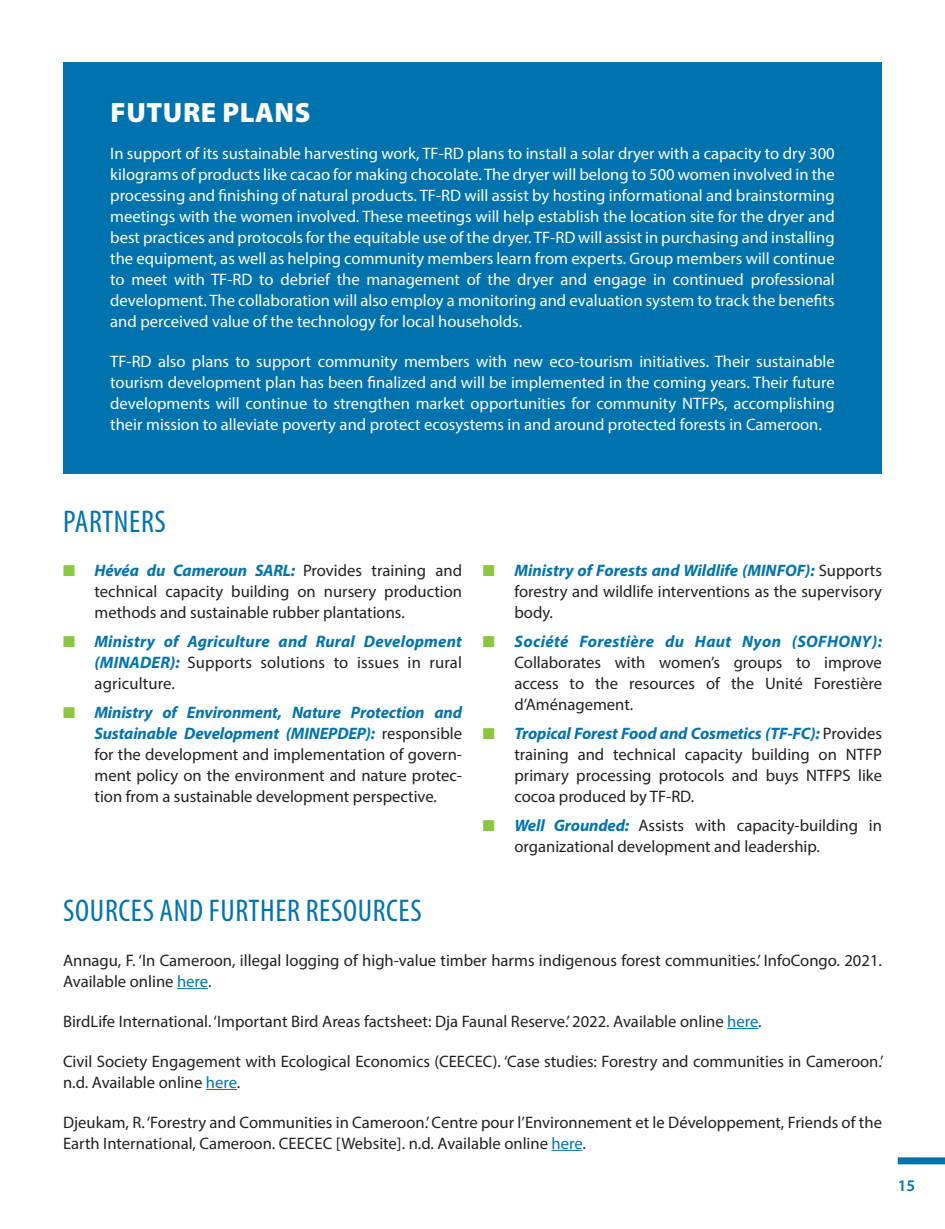
<style>
.page{position:relative;width:945px;height:1229px;background:#fff}
.page>*{position:absolute;margin:0;border:0;box-sizing:border-box;transform-origin:0 0}
.Small_Header{font:condensed 31.5px "Myriad Pro";letter-spacing:.02em;color:#0073ae}
.Future_Plans_header{font:900 28px "Myriad Pro";letter-spacing:.02em;color:#fff}
.Body_Text{font:16.62px/21px "Myriad Pro";color:#231f20;text-align:justify}
.Future_Plans_Paragraph{font:16.62px/21px "Myriad Pro";color:#fff;text-align:justify}
.t1{font:italic 700 16.62px/21px "Myriad Pro";letter-spacing:.01em;color:#0073ae;text-align:justify}
.t2{font:600 16.1px "Myriad Pro";color:#0073ae}
.s1{color:#8bc63e}
.s2{font-weight:700;font-style:italic;color:#0073ae}
.s3{font-weight:400;font-style:normal;color:#231f20}
.s4{color:#0073ae}
</style>
<div class="page">
<div style="left:898px;top:1157px;width:47px;height:7px;background:#0073ae"></div>
<div style="left:63px;top:62px;width:819px;height:91px;background:#0073ae"></div>
<div style="left:63px;top:115px;width:819px;height:256px;background:#0073ae"></div>
<div style="left:63px;top:323px;width:819px;height:151px;background:#0073ae"></div>
<hr style="left:177px;top:988px;width:31px;height:1px;background:#0073ae">
<hr style="left:727px;top:1028px;width:31px;height:1px;background:#0073ae">
<hr style="left:206px;top:1089px;width:31px;height:1px;background:#0073ae">
<hr style="left:552px;top:1149px;width:31px;height:1px;background:#0073ae">
<p class="Future_Plans_header" style="left:111px;top:97px;width:202px">FUTURE PLANS</p>
<p class="Future_Plans_Paragraph" style="left:110px;top:143px;width:726px">In support of its sustainable harvesting work, TF-RD plans to install a solar dryer with a capacity to dry 300 kilograms of products like cacao for making chocolate. The dryer will belong to 500 women involved in the processing and finishing of natural products. TF-RD will assist by hosting informational and brainstorming meetings with the women involved. These meetings will help establish the location site for the dryer and best practices and protocols for the equitable use of the dryer. TF-RD will assist in purchasing and installing the equipment, as well as helping community members learn from experts. Group members will continue to meet with TF-RD to debrief the management of the dryer and engage in continued professional development. The collaboration will also employ a monitoring and evaluation system to track the benefits and perceived value of the technology for local households.</p>
<p class="Future_Plans_Paragraph" style="left:110px;top:351px;width:726px">TF-RD also plans to support community members with new eco-tourism initiatives. Their sustainable tourism development plan has been finalized and will be implemented in the coming years. Their future developments will continue to strengthen market opportunities for community NTFPs, accomplishing their mission to alleviate poverty and protect ecosystems in and around protected forests in Cameroon.</p>
<p class="Small_Header" style="left:63px;top:502px;width:104px">PARTNERS</p>
<p class="Body_Text" style="left:94px;top:560px;width:369px;text-indent:-32px"><span class="s1">■</span> <span class="s2">Hévéa du Cameroun SARL:</span> Provides training and technical capacity building on nursery production methods and sustainable rubber plantations.</p>
<p class="t1" style="left:94px;top:630px;width:369px;text-indent:-32px"><span class="s1">■</span> Ministry of Agriculture and Rural Development (MINADER): <span class="s3">Supports solutions to issues in rural agriculture.</span></p>
<p class="Body_Text" style="left:94px;top:701px;width:369px;text-indent:-32px"><span class="s1">■</span> <span class="s2">Ministry of Environment, Nature Protection and Sustainable Development (MINEPDEP):</span> responsible for the development and implementation of govern&shy;ment policy on the environment and nature protec&shy;tion from a sustainable development perspective.</p>
<p class="Body_Text" style="left:514px;top:560px;width:369px;text-indent:-32px"><span class="s1">■</span> <span class="s2">Ministry of Forests and Wildlife (MINFOF):</span> Supports forestry and wildlife interventions as the supervisory body.</p>
<p class="Body_Text" style="left:514px;top:631px;width:369px;text-indent:-32px"><span class="s1">■</span> <span class="s2">Société Forestière du Haut Nyon (SOFHONY):<br></span>Collaborates with women’s groups to improve access to the resources of the Unité Forestière d’Aménagement.</p>
<p class="Body_Text" style="left:514px;top:722px;width:369px;text-indent:-32px"><span class="s1">■</span> <span class="s2">Tropical Forest Food and Cosmetics (TF-FC):</span> Provides training and technical capacity building on NTFP primary processing protocols and buys NTFPS like cocoa produced by TF-RD.</p>
<p class="Body_Text" style="left:514px;top:814px;width:369px;text-indent:-32px"><span class="s1">■</span> <span class="s2">Well Grounded:</span> Assists with capacity-building in organizational development and leadership.</p>
<p class="Small_Header" style="left:63px;top:891px;width:360px">SOURCES AND FURTHER RESOURCES</p>
<p class="Body_Text" style="left:63px;top:949px;width:821px">Annagu, F. ‘In Cameroon, illegal logging of high-value timber harms indigenous forest communities.’ InfoCongo. 2021.<br>Available online <span class="s4">here</span>.</p>
<p class="Body_Text" style="left:63px;top:1010px;width:700px">BirdLife International. ‘Important Bird Areas factsheet: Dja Faunal Reserve.’ 2022. Available online <span class="s4">here</span>.</p>
<p class="Body_Text" style="left:63px;top:1050px;width:822px">Civil Society Engagement with Ecological Economics (CEECEC). ‘Case studies: Forestry and communities in Cameroon.’ n.d. Available online <span class="s4">here</span>.</p>
<p class="Body_Text" style="left:63px;top:1111px;width:821px">Djeukam, R. ‘Forestry and Communities in Cameroon.’ Centre pour l’Environnement et le Développement, Friends of the<br>Earth International, Cameroon. CEECEC [Website]. n.d. Available online <span class="s4">here</span>.</p>
<p class="t2" style="left:898px;top:1175px;width:19px">15</p>
</div>
